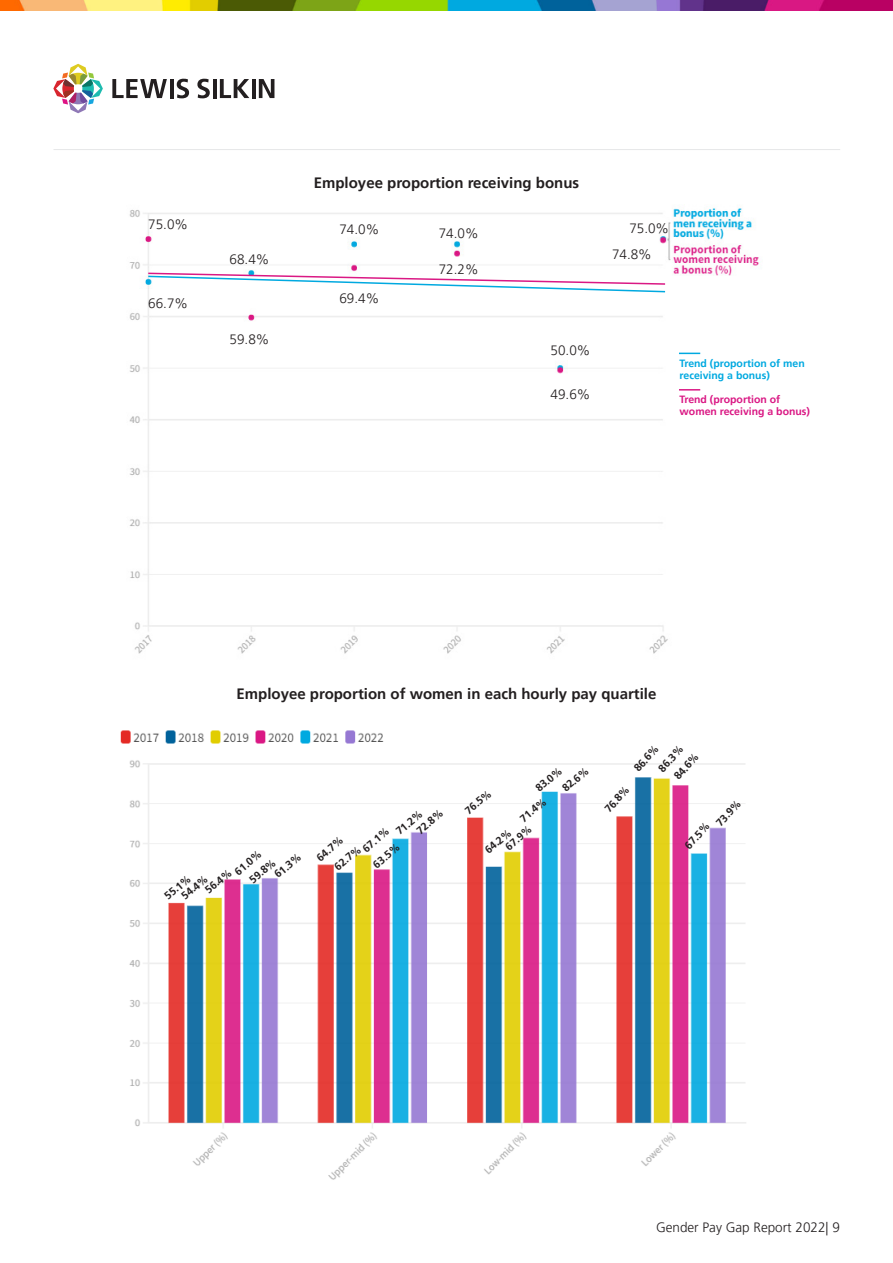
<style>
.page{position:relative;width:893px;height:1263px;background:#fff}
.page>*{position:absolute;margin:0;border:0;box-sizing:border-box;transform-origin:0 0}
._11_Quotes{font:700 15px "Frutiger LT Pro";color:#231f20}
._5_Secondary_subtitl{font:300 13.5px "Frutiger LT Pro";color:#231f20}
._5_Secondary_subtitl-2{font:700 10.65px "Frutiger LT Pro";color:#231f20}
._11_Quotes-2{font:700 10.5px/12px "Frutiger LT Pro";color:#da1884}
._11_Quotes-3{font:700 10.5px/12px "Frutiger LT Pro";color:#00a9e0}
._5_Secondary_subtitl-3{font:700 10.5px "Frutiger LT Pro";color:#231f20}
</style>
<div class="page">
<svg style="left:53px;top:64px;width:50px;height:49px"></svg>
<svg style="left:112px;top:79px;width:55px;height:19px"></svg>
<hr style="left:170px;top:79px;width:3px;height:19px;background:#231f20">
<svg style="left:197px;top:79px;width:13px;height:19px"></svg>
<hr style="left:213px;top:79px;width:3px;height:19px;background:#231f20">
<svg style="left:220px;top:79px;width:29px;height:19px"></svg>
<hr style="left:252px;top:79px;width:3px;height:19px;background:#231f20">
<svg style="left:259px;top:79px;width:15px;height:19px"></svg>
<svg style="left:177px;top:79px;width:12px;height:19px"></svg>
<img style="left:0;top:0;width:893px;height:10px">
<hr style="left:54px;top:149px;width:786px;height:1px;background:#e6e7e9">
<img style="left:120px;top:730px;width:626px;height:450px">
<img style="left:129px;top:208px;width:630px;height:446px">
<svg style="left:147px;top:272px;width:520px;height:21px"></svg>
<svg style="left:679px;top:353px;width:21px;height:1px"></svg>
<hr style="left:679px;top:389px;width:21px;height:2px;background:#da1884">
<p class="_5_Secondary_subtitl" style="left:148px;top:216px;width:41px">75.0%</p>
<p class="_5_Secondary_subtitl" style="left:148px;top:295px;width:41px">66.7%</p>
<p class="_5_Secondary_subtitl" style="left:230px;top:252px;width:41px">68.4%</p>
<p class="_5_Secondary_subtitl" style="left:230px;top:331px;width:41px">59.8%</p>
<p class="_11_Quotes" style="left:314px;top:173px;width:267px">Employee proportion receiving bonus</p>
<p class="_5_Secondary_subtitl" style="left:339px;top:221px;width:41px">74.0%</p>
<p class="_5_Secondary_subtitl" style="left:339px;top:290px;width:41px">69.4%</p>
<p class="_5_Secondary_subtitl" style="left:439px;top:225px;width:41px">74.0%</p>
<p class="_5_Secondary_subtitl" style="left:439px;top:262px;width:41px">72.2%</p>
<p class="_5_Secondary_subtitl" style="left:551px;top:343px;width:41px">50.0%</p>
<p class="_5_Secondary_subtitl" style="left:551px;top:387px;width:41px">49.6%</p>
<p class="_5_Secondary_subtitl" style="left:629px;top:220px;width:41px">75.0%</p>
<p class="_5_Secondary_subtitl" style="left:612px;top:247px;width:41px">74.8%</p>
<p class="_11_Quotes-3" style="left:680px;top:357px;width:127px">Trend (proportion of men receiving a bonus)</p>
<p class="_11_Quotes-2" style="left:680px;top:394px;width:132px">Trend (proportion of women receiving a bonus)</p>
<p class="_11_Quotes" style="left:237px;top:685px;width:421px">Employee proportion of women in each hourly pay quartile</p>
<p class="_5_Secondary_subtitl-2" style="left:414px;top:827px;width:33px;rotate:-40deg">72.8%</p>
<p class="_5_Secondary_subtitl-2" style="left:393px;top:828px;width:33px;rotate:-40deg">71.2%</p>
<p class="_5_Secondary_subtitl-2" style="left:360px;top:845px;width:33px;rotate:-40deg">67.1%</p>
<p class="_5_Secondary_subtitl-2" style="left:314px;top:854px;width:33px;rotate:-40deg">64.7%</p>
<p class="_5_Secondary_subtitl-2" style="left:370px;top:861px;width:33px;rotate:-40deg">63.5%</p>
<p class="_5_Secondary_subtitl-2" style="left:272px;top:871px;width:33px;rotate:-40deg">61.3%</p>
<p class="_5_Secondary_subtitl-2" style="left:332px;top:863px;width:33px;rotate:-40deg">62.7%</p>
<p class="_5_Secondary_subtitl-2" style="left:232px;top:868px;width:33px;rotate:-40deg">61.0%</p>
<p class="_5_Secondary_subtitl-2" style="left:247px;top:876px;width:33px;rotate:-40deg">59.8%</p>
<p class="_5_Secondary_subtitl-2" style="left:202px;top:886px;width:33px;rotate:-40deg">56.4%</p>
<p class="_5_Secondary_subtitl-2" style="left:162px;top:892px;width:33px;rotate:-40deg">55.1%</p>
<p class="_5_Secondary_subtitl-2" style="left:179px;top:892px;width:33px;rotate:-40deg">54.4%</p>
<p class="_5_Secondary_subtitl-2" style="left:631px;top:766px;width:33px;rotate:-48deg">86.6%</p>
<p class="_5_Secondary_subtitl-2" style="left:656px;top:766px;width:33px;rotate:-48deg">86.3%</p>
<p class="_5_Secondary_subtitl-2" style="left:671px;top:773px;width:33px;rotate:-48deg">84.6%</p>
<p class="_5_Secondary_subtitl-3" style="left:533px;top:785px;width:32px;rotate:-40deg">83.0%</p>
<p class="_5_Secondary_subtitl-3" style="left:560px;top:785px;width:32px;rotate:-40deg">82.6%</p>
<p class="_5_Secondary_subtitl-3" style="left:462px;top:807px;width:32px;rotate:-40deg">76.5%</p>
<p class="_5_Secondary_subtitl-2" style="left:602px;top:806px;width:33px;rotate:-48deg">76.8%</p>
<p class="_5_Secondary_subtitl-3" style="left:517px;top:815px;width:32px;rotate:-40deg">71.4%</p>
<p class="_5_Secondary_subtitl-2" style="left:713px;top:820px;width:33px;rotate:-48deg">73.9%</p>
<p class="_5_Secondary_subtitl-2" style="left:682px;top:843px;width:33px;rotate:-48deg">67.5%</p>
<p class="_5_Secondary_subtitl-3" style="left:503px;top:843px;width:32px;rotate:-40deg">67.9%</p>
<p class="_5_Secondary_subtitl-3" style="left:482px;top:846px;width:32px;rotate:-40deg">64.2%</p>
<p class="_5_Secondary_subtitl" style="left:656px;top:1219px;width:185px">Gender Pay Gap Report 2022| 9</p>
</div>
